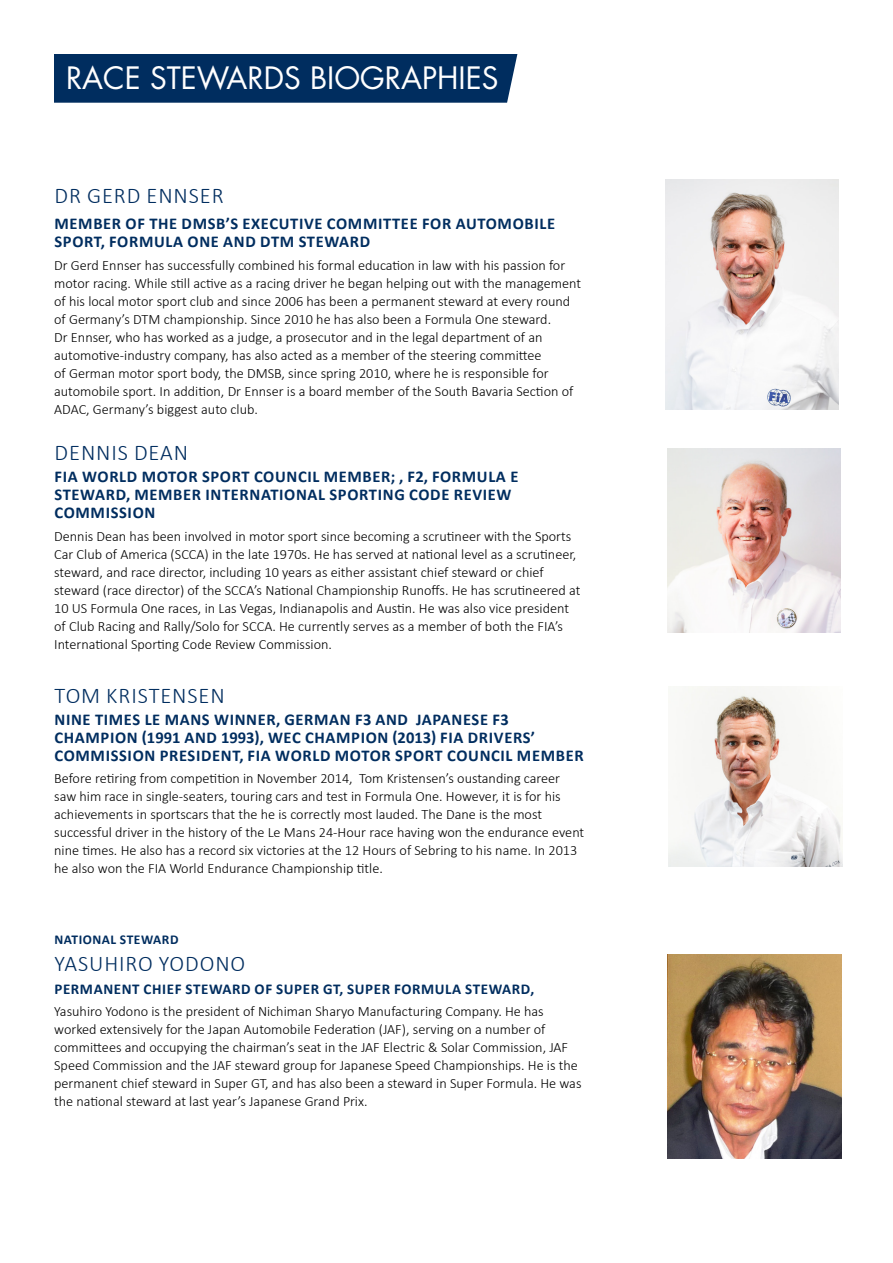
<style>
.page{position:relative;width:893px;height:1263px;background:#fff}
.page>*{position:absolute;margin:0;border:0;box-sizing:border-box;transform-origin:0 0}
.t1{font:30px "Futura Std";color:#fff}
.t2{font:300 22.5px "Calibri";letter-spacing:.04em;color:#002d5f}
.t3{font:700 16.5px/18px "Calibri";letter-spacing:.04em;color:#002d5f}
.t4{font:700 15px "Calibri";letter-spacing:.04em;color:#002d5f}
.t5{font:300 14.25px/18px "Calibri";color:#000}
.t6{font:700 13.5px "Calibri";letter-spacing:.04em;color:#002d5f}
</style>
<div class="page">
<img style="left:665px;top:180px;width:174px;height:229px">
<img style="left:667px;top:449px;width:173px;height:183px">
<img style="left:669px;top:686px;width:173px;height:181px">
<div style="left:54px;top:54px;width:463px;height:49px;background:#002d5f"></div>
<img style="left:668px;top:954px;width:173px;height:205px">
<h1 class="t1" style="left:66px;top:59px;width:434px">RACE STEWARDS BIOGRAPHIES</h1>
<h2 class="t2" style="left:55px;top:181px;width:171px">DR GERD ENNSER</h2>
<p class="t3" style="left:55px;top:215px;width:502px">MEMBER OF THE DMSB’S EXECUTIVE COMMITTEE FOR AUTOMOBILE<br>SPORT, FORMULA ONE AND DTM STEWARD</p>
<p class="t5" style="left:54px;top:256px;width:528px">Dr Gerd Ennser has successfully combined his formal education in law with his passion for motor racing. While still active as a racing driver he began helping out with the management of his local motor sport club and since 2006 has been a permanent steward at every round of Germany’s DTM championship. Since 2010 he has also been a Formula One steward.<br>Dr Ennser, who has worked as a judge, a prosecutor and in the legal department of an automotive-industry company, has also acted as a member of the steering committee<br>of German motor sport body, the DMSB, since spring 2010, where he is responsible for automobile sport. In addition, Dr Ennser is a board member of the South Bavaria Section of ADAC, Germany’s biggest auto club.</p>
<h2 class="t2" style="left:55px;top:439px;width:135px">DENNIS DEAN</h2>
<p class="t3" style="left:55px;top:468px;width:465px">FIA WORLD MOTOR SPORT COUNCIL MEMBER; , F2, FORMULA E<br>STEWARD, MEMBER INTERNATIONAL SPORTING CODE REVIEW<br>COMMISSION</p>
<p class="t5" style="left:54px;top:527px;width:528px">Dennis Dean has been involved in motor sport since becoming a scrutineer with the Sports Car Club of America (SCCA) in the late 1970s. He has served at national level as a scrutineer, steward, and race director, including 10 years as either assistant chief steward or chief steward (race director) of the SCCA’s National Championship Runoffs. He has scrutineered at 10 US Formula One races, in Las Vegas, Indianapolis and Austin. He was also vice president of Club Racing and Rally/Solo for SCCA. He currently serves as a member of both the FIA’s International Sporting Code Review Commission.</p>
<h2 class="t2" style="left:55px;top:681px;width:172px">TOM KRISTENSEN</h2>
<p class="t3" style="left:55px;top:710px;width:531px">NINE TIMES LE MANS WINNER, GERMAN F3 AND JAPANESE F3<br>CHAMPION (1991 AND 1993), WEC CHAMPION (2013) FIA DRIVERS’<br>COMMISSION PRESIDENT, FIA WORLD MOTOR SPORT COUNCIL MEMBER</p>
<p class="t5" style="left:54px;top:769px;width:532px">Before retiring from competition in November 2014, Tom Kristensen’s oustanding career saw him race in single-seaters, touring cars and test in Formula One. However, it is for his achievements in sportscars that the he is correctly most lauded. The Dane is the most successful driver in the history of the Le Mans 24-Hour race having won the endurance event nine times. He also has a record six victories at the 12 Hours of Sebring to his name. In 2013 he also won the FIA World Endurance Championship title.</p>
<p class="t6" style="left:54px;top:930px;width:126px">NATIONAL STEWARD</p>
<h2 class="t2" style="left:55px;top:950px;width:192px">YASUHIRO YODONO</h2>
<p class="t4" style="left:54px;top:979px;width:481px">PERMANENT CHIEF STEWARD OF SUPER GT, SUPER FORMULA STEWARD,</p>
<p class="t5" style="left:54px;top:1002px;width:529px">Yasuhiro Yodono is the president of Nichiman Sharyo Manufacturing Company. He has worked extensively for the Japan Automobile Federation (JAF), serving on a number of committees and occupying the chairman’s seat in the JAF Electric &amp; Solar Commission, JAF Speed Commission and the JAF steward group for Japanese Speed Championships. He is the permanent chief steward in Super GT, and has also been a steward in Super Formula. He was the national steward at last year’s Japanese Grand Prix.</p>
</div>
